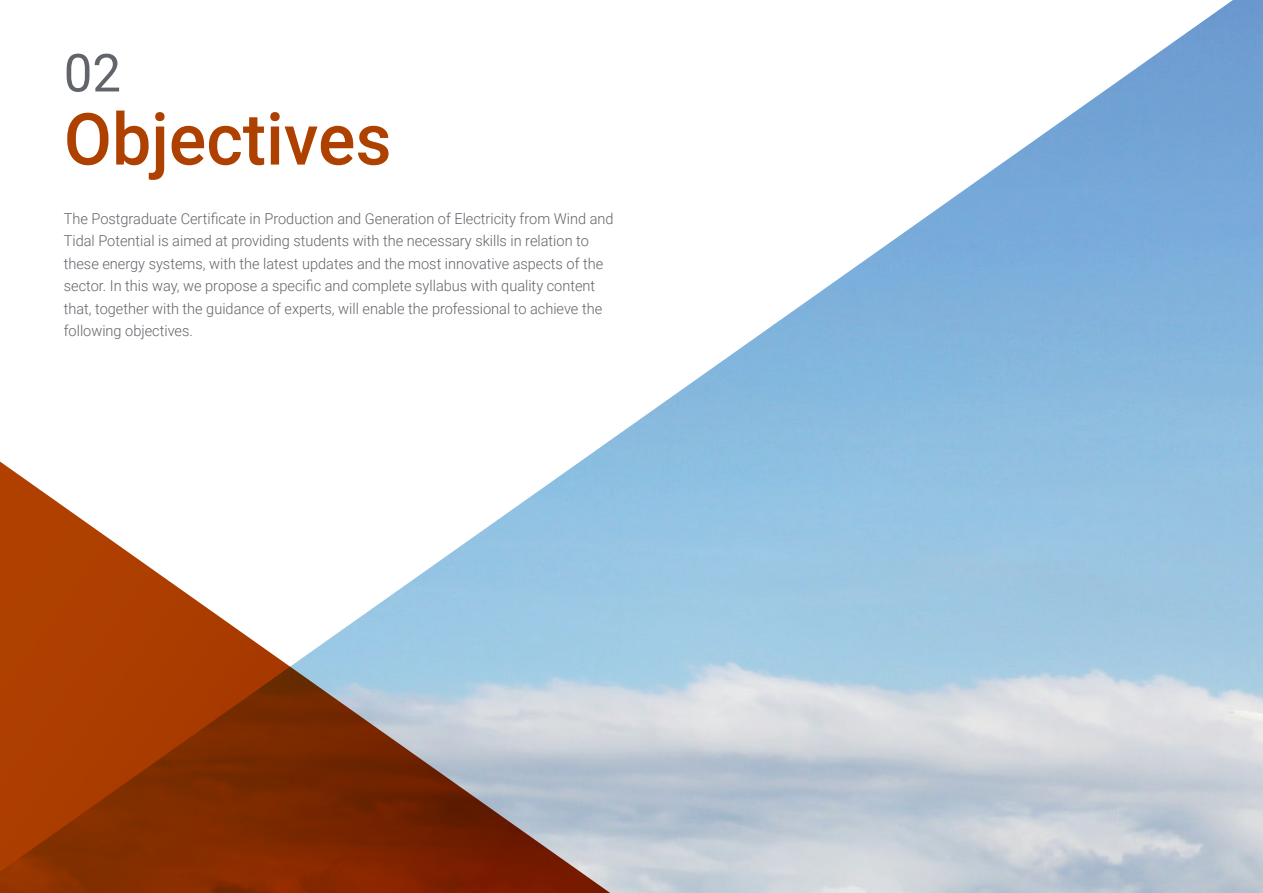
<style>
.page{position:relative;width:1263px;height:893px;background:#fff}
.page>*{position:absolute;margin:0;border:0;box-sizing:border-box;transform-origin:0 0}
.t1{font:500 72px "Roboto";color:#ae4000}
.t2{font:52.5px "Roboto";color:#61646a}
.t3{font:300 15px/22.5px "Roboto";color:#61646a}
</style>
<div class="page">
<img style="left:602px;top:0;width:661px;height:893px">
<svg style="left:0;top:446px;width:640px;height:447px"></svg>
<h2 class="t2" style="left:64px;top:36px;width:59px">02</h2>
<h1 class="t1" style="left:64px;top:89px;width:329px">Objectives</h1>
<p class="t3" style="left:64px;top:207px;width:551px">The Postgraduate Certificate in Production and Generation of Electricity from Wind and Tidal Potential is aimed at providing students with the necessary skills in relation to these energy systems, with the latest updates and the most innovative aspects of the sector. In this way, we propose a specific and complete syllabus with quality content that, together with the guidance of experts, will enable the professional to achieve the following objectives.</p>
</div>
